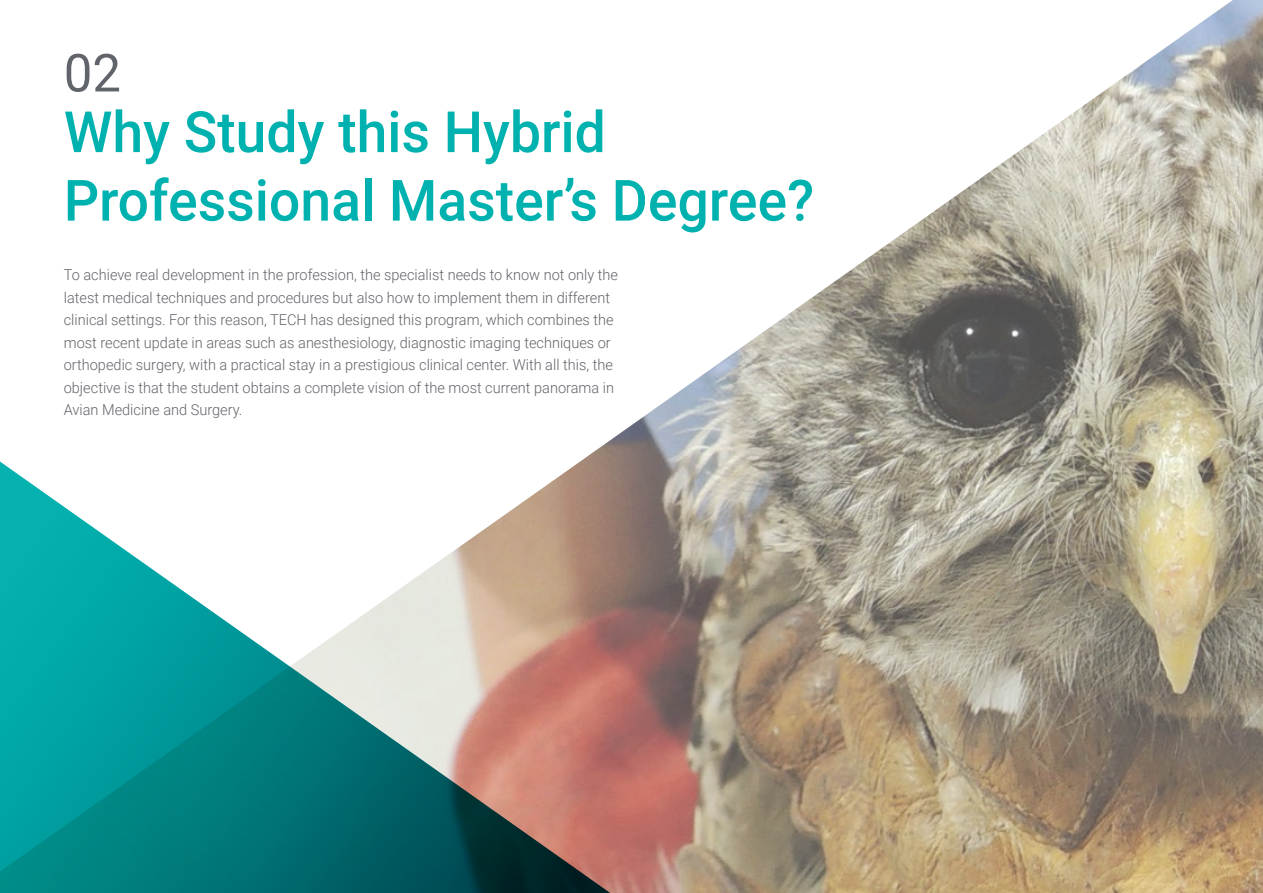
<style>
.page{position:relative;width:1263px;height:893px;background:#fff}
.page>*{position:absolute;margin:0;border:0;box-sizing:border-box;transform-origin:0 0}
.t1{font:500 57px/68.6px "Roboto";color:#00b2af}
.t2{font:52.5px "Roboto";color:#61646a}
.t3{font:300 15px/22.5px "Roboto";color:#61646a}
</style>
<div class="page">
<img style="left:602px;top:0;width:661px;height:893px">
<svg style="left:0;top:446px;width:640px;height:447px"></svg>
<h2 class="t2" style="left:64px;top:36px;width:59px">02</h2>
<h1 class="t1" style="left:64px;top:95px;width:752px">Why Study this Hybrid<br>Professional Master’s Degree?</h1>
<p class="t3" style="left:64px;top:263px;width:556px">To achieve real development in the profession, the specialist needs to know not only the latest medical techniques and procedures but also how to implement them in different clinical settings. For this reason, TECH has designed this program, which combines the most recent update in areas such as anesthesiology, diagnostic imaging techniques or orthopedic surgery, with a practical stay in a prestigious clinical center. With all this, the objective is that the student obtains a complete vision of the most current panorama in Avian Medicine and Surgery.</p>
</div>
